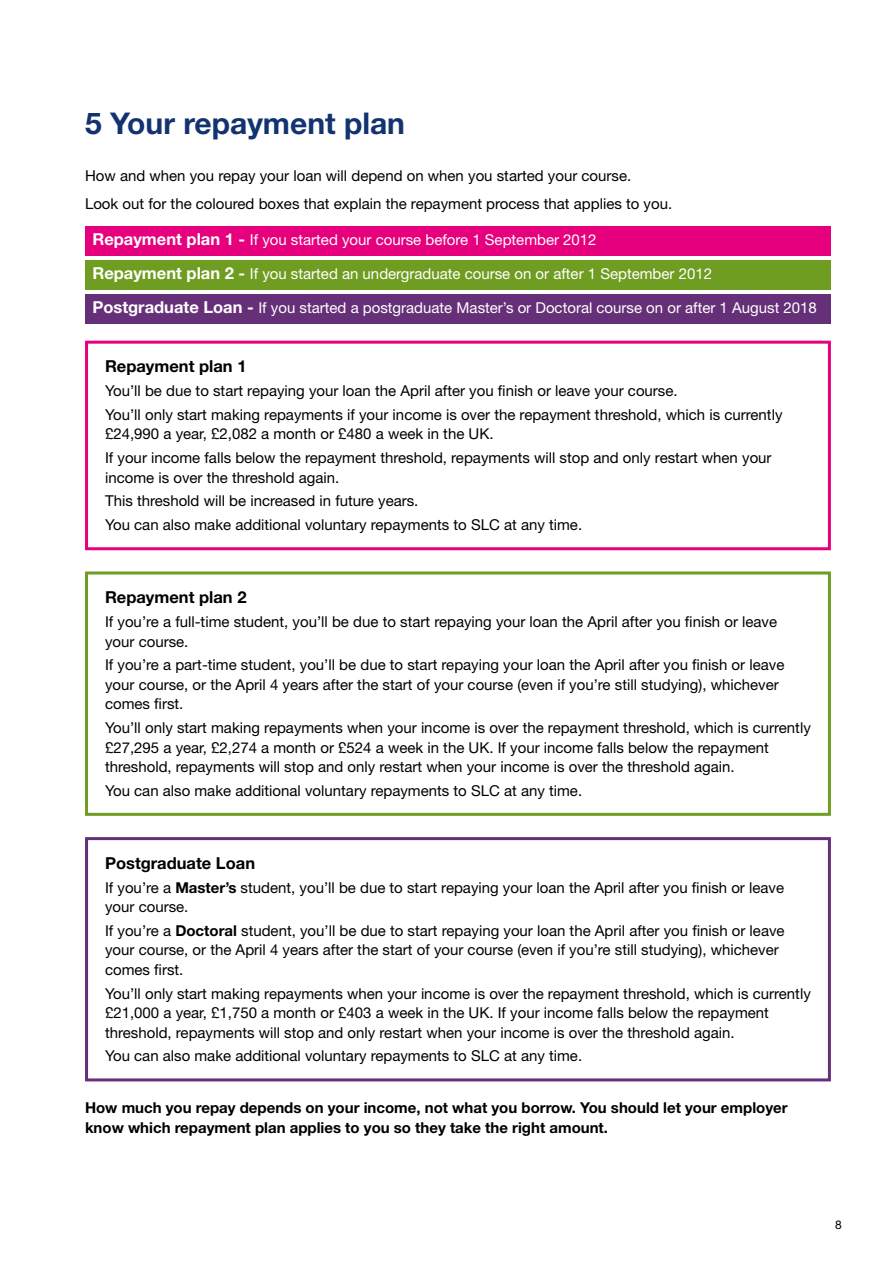
<style>
.page{position:relative;width:893px;height:1263px;background:#fff}
.page>*{position:absolute;margin:0;border:0;box-sizing:border-box;transform-origin:0 0}
.page_title{font:700 30px "Helvetica Neue LT Std";color:#133370}
.Body_heading{font:700 16.5px "Helvetica Neue LT Std";color:#000}
.Body_copy_small{font:15px/19.5px "Helvetica Neue LT Std";color:#000}
.Body_copy_small-2{font:15px "Helvetica Neue LT Std";color:#fff}
.t1{font:700 15px/19.5px "Helvetica Neue LT Std";color:#000}
.t2{font:12px "Helvetica Neue LT Std";color:#000}
.s1{font-weight:700;font-size:16.5px}
.s2{font-weight:700}
</style>
<div class="page">
<div style="left:85px;top:226px;width:745px;height:30px;background:#e6007d"></div>
<div style="left:85px;top:260px;width:745px;height:30px;background:#6f9d21"></div>
<div style="left:85px;top:294px;width:745px;height:30px;background:#663079"></div>
<div style="left:85px;top:341px;width:746px;height:209px;border:3px solid #e6007d"></div>
<div style="left:85px;top:571px;width:746px;height:245px;border:3px solid #6f9d21"></div>
<div style="left:85px;top:837px;width:746px;height:244px;border:3px solid #663079"></div>
<h1 class="page_title" style="left:85px;top:105px;width:322px">5 Your repayment plan</h1>
<p class="Body_copy_small" style="left:85px;top:166px;width:548px">How and when you repay your loan will depend on when you started your course.</p>
<p class="Body_copy_small" style="left:85px;top:194px;width:589px">Look out for the coloured boxes that explain the repayment process that applies to you.</p>
<p class="Body_copy_small-2" style="left:92px;top:230px;width:506px"><span class="s1">Repayment plan 1 -</span> If you started your course before 1 September 2012</p>
<p class="Body_copy_small-2" style="left:92px;top:264px;width:621px"><span class="s1">Repayment plan 2 -</span> If you started an undergraduate course on or after 1 September 2012</p>
<p class="Body_copy_small-2" style="left:92px;top:298px;width:726px"><span class="s1">Postgraduate Loan -</span> If you started a postgraduate Master’s or Doctoral course on or after 1 August 2018</p>
<h2 class="Body_heading" style="left:105px;top:356px;width:143px">Repayment plan 1</h2>
<p class="Body_copy_small" style="left:105px;top:381px;width:574px">You’ll be due to start repaying your loan the April after you finish or leave your course.</p>
<p class="Body_copy_small" style="left:105px;top:405px;width:679px">You’ll only start making repayments if your income is over the repayment threshold, which is currently £24,990 a year, £2,082 a month or £480 a week in the UK.</p>
<p class="Body_copy_small" style="left:105px;top:448px;width:668px">If your income falls below the repayment threshold, repayments will stop and only restart when your income is over the threshold again.</p>
<p class="Body_copy_small" style="left:105px;top:491px;width:315px">This threshold will be increased in future years.</p>
<p class="Body_copy_small" style="left:105px;top:515px;width:479px">You can also make additional voluntary repayments to SLC at any time.</p>
<h2 class="Body_heading" style="left:105px;top:587px;width:143px">Repayment plan 2</h2>
<p class="Body_copy_small" style="left:105px;top:612px;width:674px">If you’re a full-time student, you’ll be due to start repaying your loan the April after you finish or leave your course.</p>
<p class="Body_copy_small" style="left:105px;top:655px;width:681px">If you’re a part-time student, you’ll be due to start repaying your loan the April after you finish or leave your course, or the April 4 years after the start of your course (even if you’re still studying), whichever comes first.</p>
<p class="Body_copy_small" style="left:105px;top:718px;width:707px">You’ll only start making repayments when your income is over the repayment threshold, which is currently £27,295 a year, £2,274 a month or £524 a week in the UK. If your income falls below the repayment threshold, repayments will stop and only restart when your income is over the threshold again.</p>
<p class="Body_copy_small" style="left:105px;top:780px;width:479px">You can also make additional voluntary repayments to SLC at any time.</p>
<h2 class="Body_heading" style="left:105px;top:853px;width:152px">Postgraduate Loan</h2>
<p class="Body_copy_small" style="left:105px;top:877px;width:681px">If you’re a <span class="s2">Master’s</span> student, you’ll be due to start repaying your loan the April after you finish or leave your course.</p>
<p class="Body_copy_small" style="left:105px;top:921px;width:681px">If you’re a <span class="s2">Doctoral</span> student, you’ll be due to start repaying your loan the April after you finish or leave your course, or the April 4 years after the start of your course (even if you’re still studying), whichever comes first.</p>
<p class="Body_copy_small" style="left:105px;top:983px;width:707px">You’ll only start making repayments when your income is over the repayment threshold, which is currently £21,000 a year, £1,750 a month or £403 a week in the UK. If your income falls below the repayment threshold, repayments will stop and only restart when your income is over the threshold again.</p>
<p class="Body_copy_small" style="left:105px;top:1046px;width:479px">You can also make additional voluntary repayments to SLC at any time.</p>
<p class="t1" style="left:85px;top:1098px;width:704px">How much you repay depends on your income, not what you borrow. You should let your employer know which repayment plan applies to you so they take the right amount.</p>
<p class="t2" style="left:835px;top:1217px;width:8px">8</p>
</div>
